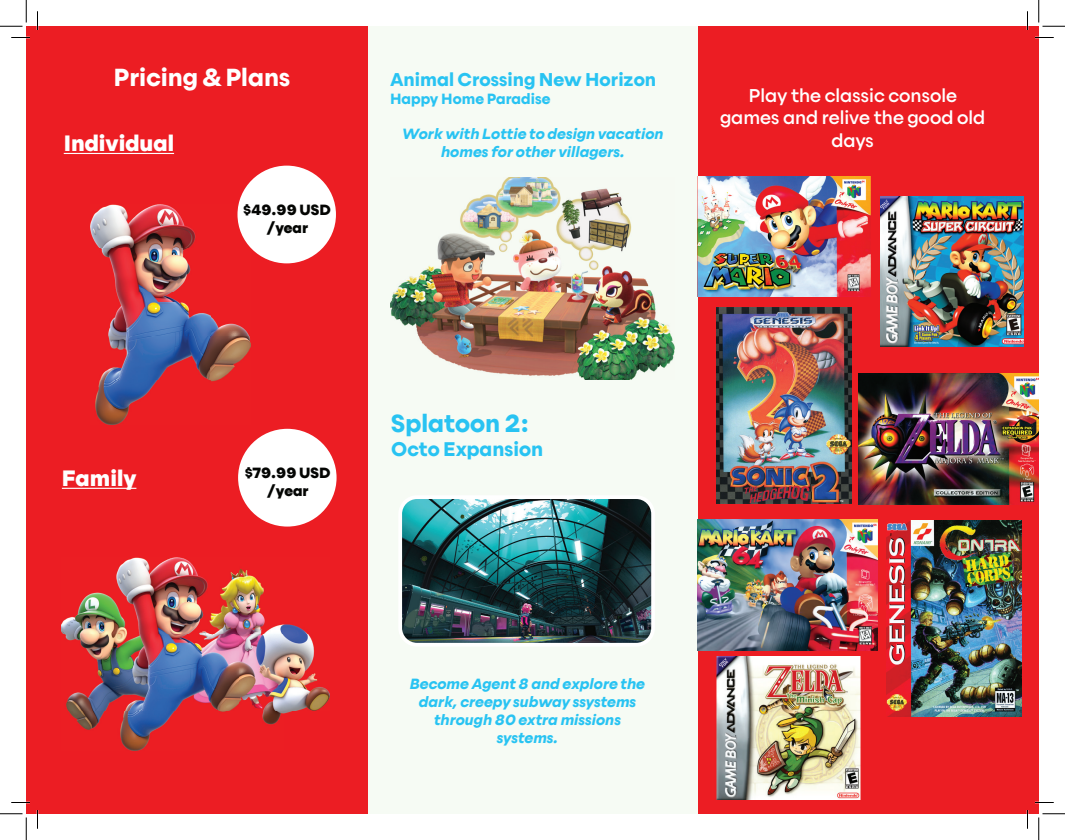
<style>
.page{position:relative;width:1065px;height:840px;background:#fff}
.page>*{position:absolute;margin:0;border:0;box-sizing:border-box;transform-origin:0 0}
.t1{font:700 25px "Uto";color:#fff}
.t2{font:700 25px "Uto";color:#28c3f2}
.t3{font:800 22.5px "Uto";color:#fff}
.t4{font:700 20px "Uto";color:#28c3f2}
.t5{font:500 18.75px/22.5px "Uto";color:#fff;text-align:center}
.t6{font:700 18.75px "Uto";color:#28c3f2}
.t7{font:italic 700 15px/18px "Uto";color:#28c3f2;text-align:center}
.t8{font:800 15px/18px "Uto";color:#040503;text-align:center}
.t9{font:700 15px "Uto";color:#28c3f2}
</style>
<div class="page">
<div style="left:26px;top:26px;width:342px;height:788px;background:#ec1d23"></div>
<div style="left:691px;top:26px;width:348px;height:788px;background:#ec1d23"></div>
<div style="left:368px;top:26px;width:330px;height:788px;background:#f6fbf4"></div>
<img style="left:90px;top:204px;width:160px;height:221px">
<img style="left:716px;top:656px;width:145px;height:144px">
<img style="left:716px;top:308px;width:135px;height:196px">
<img style="left:698px;top:176px;width:173px;height:120px">
<img style="left:390px;top:178px;width:285px;height:202px">
<img style="left:61px;top:558px;width:268px;height:192px">
<img style="left:403px;top:500px;width:247px;height:142px">
<div style="left:398px;top:495px;width:257px;height:152px;border:4px solid #fff;border-radius:17px"></div>
<img style="left:859px;top:373px;width:180px;height:132px">
<img style="left:698px;top:519px;width:180px;height:131px">
<img style="left:881px;top:197px;width:143px;height:150px">
<img style="left:886px;top:521px;width:135px;height:196px">
<hr style="left:64px;top:153px;width:110px;height:1px;background:#fff">
<div style="left:238px;top:166px;width:98px;height:97px;background:#fff;border-radius:50%"></div>
<hr style="left:62px;top:488px;width:74px;height:1px;background:#fff">
<div style="left:238px;top:429px;width:99px;height:98px;background:#fff;border-radius:50%"></div>
<svg style="left:11px;top:37px;width:19px;height:1px"></svg>
<svg style="left:1035px;top:37px;width:19px;height:1px"></svg>
<svg style="left:11px;top:802px;width:19px;height:1px"></svg>
<svg style="left:1035px;top:802px;width:19px;height:1px"></svg>
<svg style="left:37px;top:11px;width:1px;height:19px"></svg>
<svg style="left:37px;top:810px;width:1px;height:19px"></svg>
<svg style="left:1027px;top:11px;width:1px;height:19px"></svg>
<svg style="left:1027px;top:810px;width:1px;height:19px"></svg>
<svg style="left:0;top:0;width:27px;height:27px"></svg>
<svg style="left:0;top:814px;width:27px;height:26px"></svg>
<svg style="left:1039px;top:0;width:26px;height:27px"></svg>
<svg style="left:1039px;top:814px;width:26px;height:26px"></svg>
<h1 class="t1" style="left:113px;top:60px;width:178px">Pricing &amp; Plans</h1>
<p class="t6" style="left:390px;top:66px;width:268px">Animal Crossing New Horizon</p>
<p class="t9" style="left:390px;top:88px;width:162px">Happy Home Paradise</p>
<h2 class="t3" style="left:64px;top:127px;width:112px">Individual</h2>
<p class="t8" style="left:244px;top:200px;width:89px">$49.99 USD /year</p>
<p class="t7" style="left:402px;top:125px;width:263px">Work with Lottie to design vacation homes for other villagers.</p>
<p class="t5" style="left:720px;top:84px;width:267px">Play the classic console games and relive the good old days</p>
<h2 class="t3" style="left:62px;top:462px;width:76px">Family</h2>
<p class="t8" style="left:245px;top:463px;width:87px">$79.99 USD /year</p>
<h1 class="t2" style="left:391px;top:406px;width:140px">Splatoon 2:</h1>
<h3 class="t4" style="left:391px;top:436px;width:153px">Octo Expansion</h3>
<p class="t7" style="left:410px;top:674px;width:237px">Become Agent 8 and explore the dark, creepy subway ssystems through 80 extra missions systems.</p>
</div>
